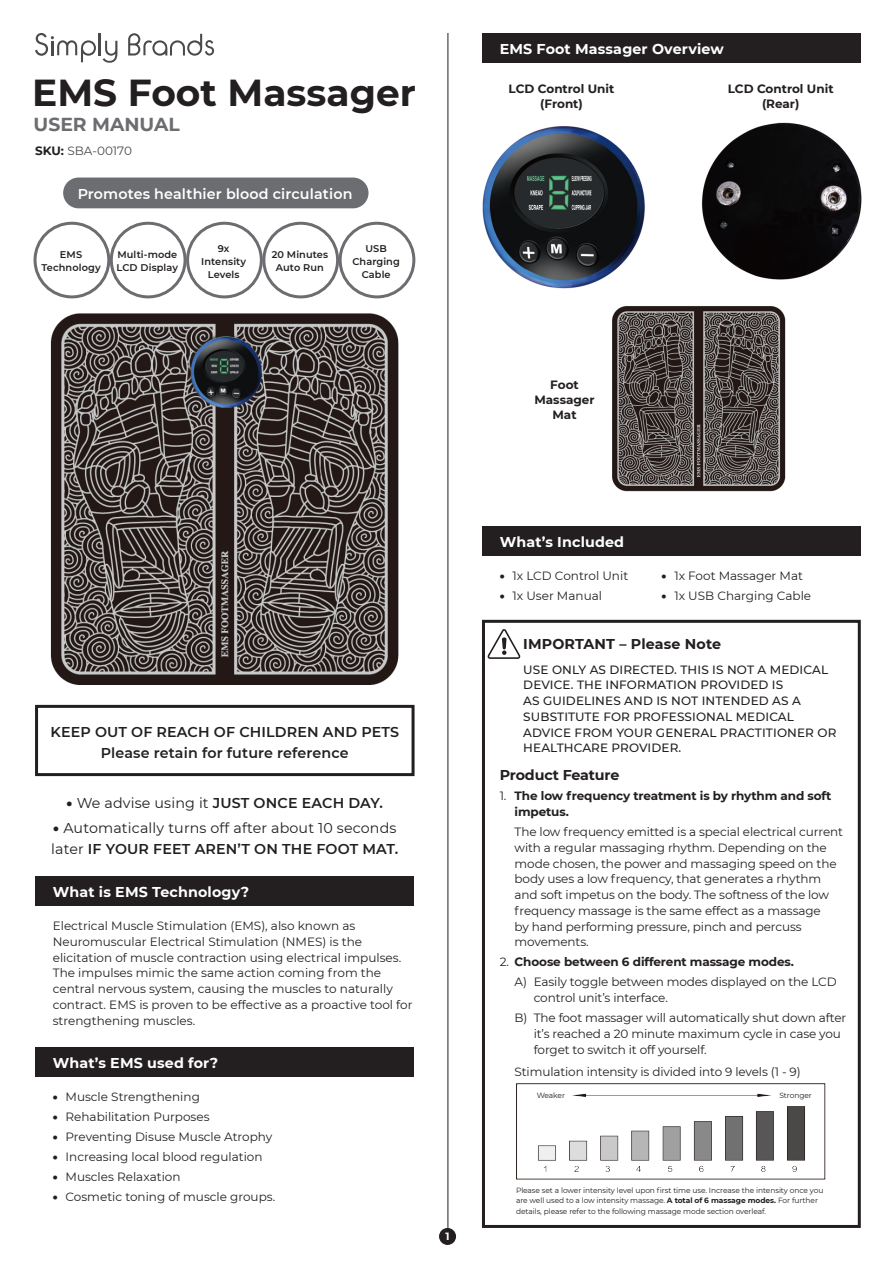
<style>
.page{position:relative;width:895px;height:1263px;background:#fff}
.page>*{position:absolute;margin:0;border:0;box-sizing:border-box;transform-origin:0 0}
.t1{font:700 37.5px "Montserrat";color:#231f20}
.t2{font:700 18.75px "Montserrat";color:#6c6d70}
.t3{font:600 14.25px "Montserrat";letter-spacing:.01em;color:#231f20}
.t4{font:14.25px/21px "Montserrat";letter-spacing:.01em;color:#231f20}
.t5{font:700 14.25px "Montserrat";letter-spacing:.01em;color:#fff}
.t6{font:700 14.25px "Montserrat";letter-spacing:-.005em;color:#231f20}
.t7{font:600 14.25px "Montserrat";letter-spacing:.01em;color:#fff}
.t8{font:12px/15.8px "Montserrat";letter-spacing:-.01em;color:#231f20}
.t9{font:500 12px/15.8px "Montserrat";letter-spacing:.01em;color:#231f20}
.t10{font:700 12px/15px "Montserrat";letter-spacing:-.01em;color:#231f20;text-align:center}
.t11{font:12px "Montserrat";color:#4a4a4a}
.t12{font:700 10.5px "Montserrat";color:#fff}
.t13{font:600 9.75px "Montserrat";letter-spacing:.01em;color:#231f20}
.t14{font:7.5px/10.5px "Montserrat";letter-spacing:-.01em;color:#231f20}
.s1{font-weight:700;color:#231f20}
.s2{font-weight:900}
.s3{font-weight:400}
.s4{font-weight:600}
.s5{font-weight:700}
</style>
<div class="page">
<hr style="left:447px;top:33px;width:1px;height:1195px;background:#231f20">
<div style="left:439px;top:1228px;width:17px;height:17px;background:#231f20;border-radius:50%"></div>
<svg style="left:35px;top:33px;width:61px;height:29px"></svg>
<hr style="left:99px;top:33px;width:2px;height:22px;background:#4a4a4a">
<svg style="left:102px;top:41px;width:15px;height:22px"></svg>
<svg style="left:128px;top:33px;width:86px;height:23px"></svg>
<img style="left:50px;top:313px;width:349px;height:372px">
<div style="left:35px;top:705px;width:379px;height:71px;border:3px solid #231f20"></div>
<div style="left:34px;top:222px;width:76px;height:76px;border:3px solid #6c6d70;border-radius:50%"></div>
<div style="left:110px;top:222px;width:76px;height:76px;border:3px solid #6c6d70;border-radius:50%"></div>
<div style="left:186px;top:222px;width:77px;height:76px;border:3px solid #6c6d70;border-radius:50%"></div>
<div style="left:262px;top:222px;width:77px;height:76px;border:3px solid #6c6d70;border-radius:50%"></div>
<div style="left:338px;top:222px;width:77px;height:76px;border:3px solid #6c6d70;border-radius:50%"></div>
<div style="left:63px;top:178px;width:305px;height:30px;background:#6c6d70;border-radius:15px"></div>
<div style="left:35px;top:876px;width:378px;height:30px;background:#231f20"></div>
<div style="left:35px;top:1047px;width:378px;height:30px;background:#231f20"></div>
<div style="left:481px;top:33px;width:379px;height:30px;background:#231f20"></div>
<img style="left:482px;top:122px;width:380px;height:370px">
<div style="left:526px;top:369px;width:76px;height:59px;background:#fff"></div>
<div style="left:481px;top:620px;width:379px;height:608px;border:3px solid #231f20"></div>
<svg style="left:487px;top:629px;width:33px;height:30px"></svg>
<div style="left:481px;top:526px;width:379px;height:30px;background:#231f20"></div>
<img style="left:516px;top:1083px;width:310px;height:97px">
<div style="left:774px;top:1089px;width:41px;height:13px;background:#fff"></div>
<div style="left:531px;top:1089px;width:38px;height:13px;background:#fff"></div>
<p class="t1" style="left:32px;top:66px;width:385px">EMS Foot Massager</p>
<p class="t2" style="left:34px;top:111px;width:148px">USER MANUAL</p>
<p class="t11" style="left:35px;top:142px;width:98px"><span class="s1">SKU:</span> SBA-00170</p>
<p class="t7" style="left:78px;top:184px;width:276px">Promotes healthier blood circulation</p>
<p class="t13" style="left:60px;top:248px;width:24px">EMS</p>
<p class="t13" style="left:41px;top:261px;width:61px">Technology</p>
<p class="t13" style="left:117px;top:248px;width:61px">Multi-mode</p>
<p class="t13" style="left:117px;top:261px;width:63px">LCD Display</p>
<p class="t13" style="left:218px;top:241px;width:13px">9x</p>
<p class="t13" style="left:201px;top:254px;width:46px">Intensity</p>
<p class="t13" style="left:208px;top:267px;width:33px">Levels</p>
<p class="t13" style="left:271px;top:248px;width:58px">20 Minutes</p>
<p class="t13" style="left:276px;top:261px;width:49px">Auto Run</p>
<p class="t13" style="left:365px;top:241px;width:23px">USB</p>
<p class="t13" style="left:352px;top:254px;width:49px">Charging</p>
<p class="t13" style="left:361px;top:267px;width:30px">Cable</p>
<p class="t3" style="left:50px;top:722px;width:350px">KEEP OUT OF REACH OF CHILDREN AND PETS</p>
<p class="t3" style="left:101px;top:743px;width:249px">Please retain for future reference</p>
<p class="t3" style="left:67px;top:793px;width:318px"><span class="s2">•</span> <span class="s3">We advise using it</span> JUST ONCE EACH DAY.</p>
<p class="t4" style="left:51px;top:817px;width:348px"><span class="s2">•</span> Automatically turns off after about 10 seconds later <span class="s4">IF YOUR FEET AREN’T ON THE FOOT MAT.</span></p>
<p class="t5" style="left:53px;top:882px;width:198px">What is EMS Technology?</p>
<p class="t8" style="left:53px;top:917px;width:361px">Electrical Muscle Stimulation (EMS), also known as Neuromuscular Electrical Stimulation (NMES) is the elicitation of muscle contraction using electrical impulses.<br>The impulses mimic the same action coming from the central nervous system, causing the muscles to naturally contract. EMS is proven to be effective as a proactive tool for strengthening muscles.</p>
<p class="t5" style="left:53px;top:1053px;width:167px">What’s EMS used for?</p>
<p class="t8" style="left:53px;top:1089px;width:148px"><span class="s2">•</span> Muscle Strengthening</p>
<p class="t8" style="left:53px;top:1109px;width:158px"><span class="s2">•</span> Rehabilitation Purposes</p>
<p class="t8" style="left:53px;top:1129px;width:221px"><span class="s2">•</span> Preventing Disuse Muscle Atrophy</p>
<p class="t8" style="left:53px;top:1149px;width:211px"><span class="s2">•</span> Increasing local blood regulation</p>
<p class="t8" style="left:53px;top:1169px;width:129px"><span class="s2">•</span> Muscles Relaxation</p>
<p class="t8" style="left:53px;top:1189px;width:224px"><span class="s2">•</span> Cosmetic toning of muscle groups.</p>
<p class="t12" style="left:445px;top:1229px;width:6px">1</p>
<p class="t5" style="left:499px;top:39px;width:225px">EMS Foot Massager Overview</p>
<p class="t10" style="left:508px;top:81px;width:107px">LCD Control Unit (Front)</p>
<p class="t10" style="left:727px;top:81px;width:107px">LCD Control Unit (Rear)</p>
<p class="t10" style="left:534px;top:377px;width:62px">Foot<br>Massager<br>Mat</p>
<p class="t5" style="left:499px;top:532px;width:126px">What’s Included</p>
<p class="t8" style="left:499px;top:568px;width:130px"><span class="s2">•</span> 1x LCD Control Unit</p>
<p class="t8" style="left:499px;top:588px;width:104px"><span class="s2">•</span> 1x User Manual</p>
<p class="t8" style="left:661px;top:568px;width:143px"><span class="s2">•</span> 1x Foot Massager Mat</p>
<p class="t8" style="left:661px;top:588px;width:151px"><span class="s2">•</span> 1x USB Charging Cable</p>
<p class="t6" style="left:523px;top:634px;width:199px">IMPORTANT – Please Note</p>
<p class="t9" style="left:523px;top:661px;width:314px">USE ONLY AS DIRECTED. THIS IS NOT A MEDICAL DEVICE. THE INFORMATION PROVIDED IS<br>AS GUIDELINES AND IS NOT INTENDED AS A SUBSTITUTE FOR PROFESSIONAL MEDICAL ADVICE FROM YOUR GENERAL PRACTITIONER OR HEALTHCARE PROVIDER.</p>
<p class="t6" style="left:499px;top:765px;width:121px">Product Feature</p>
<p class="t10" style="left:514px;top:787px;width:318px;line-height:15.8px;text-align:left;text-indent:-15px"><span class="s3">1.</span> The low frequency treatment is by rhythm and soft impetus.</p>
<p class="t8" style="left:514px;top:823px;width:330px">The low frequency emitted is a special electrical current with a regular massaging rhythm. Depending on the mode chosen, the power and massaging speed on the body uses a low frequency, that generates a rhythm and soft impetus on the body. The softness of the low frequency massage is the same effect as a massage<br>by hand performing pressure, pinch and percuss movements.</p>
<p class="t10" style="left:499px;top:954px;width:295px"><span class="s3">2.</span> Choose between 6 different massage modes.</p>
<p class="t8" style="left:533px;top:974px;width:304px;text-indent:-19px">A) Easily toggle between modes displayed on the LCD control unit’s interface.</p>
<p class="t8" style="left:533px;top:1009px;width:314px;text-indent:-19px">B) The foot massager will automatically shut down after it’s reached a 20 minute maximum cycle in case you forget to switch it off yourself.</p>
<p class="t8" style="left:514px;top:1063px;width:287px">Stimulation intensity is divided into 9 levels (1 - 9)</p>
<p class="t14" style="left:536px;top:1089px;width:30px">Weaker</p>
<p class="t14" style="left:779px;top:1089px;width:34px">Stronger</p>
<p class="t14" style="left:515px;top:1184px;width:309px">Please set a lower intensity level upon first time use. Increase the intensity once you are well used to a low intensity massage. <span class="s5">A total of 6 massage modes.</span> For further details, please refer to the following massage mode section overleaf.</p>
</div>
